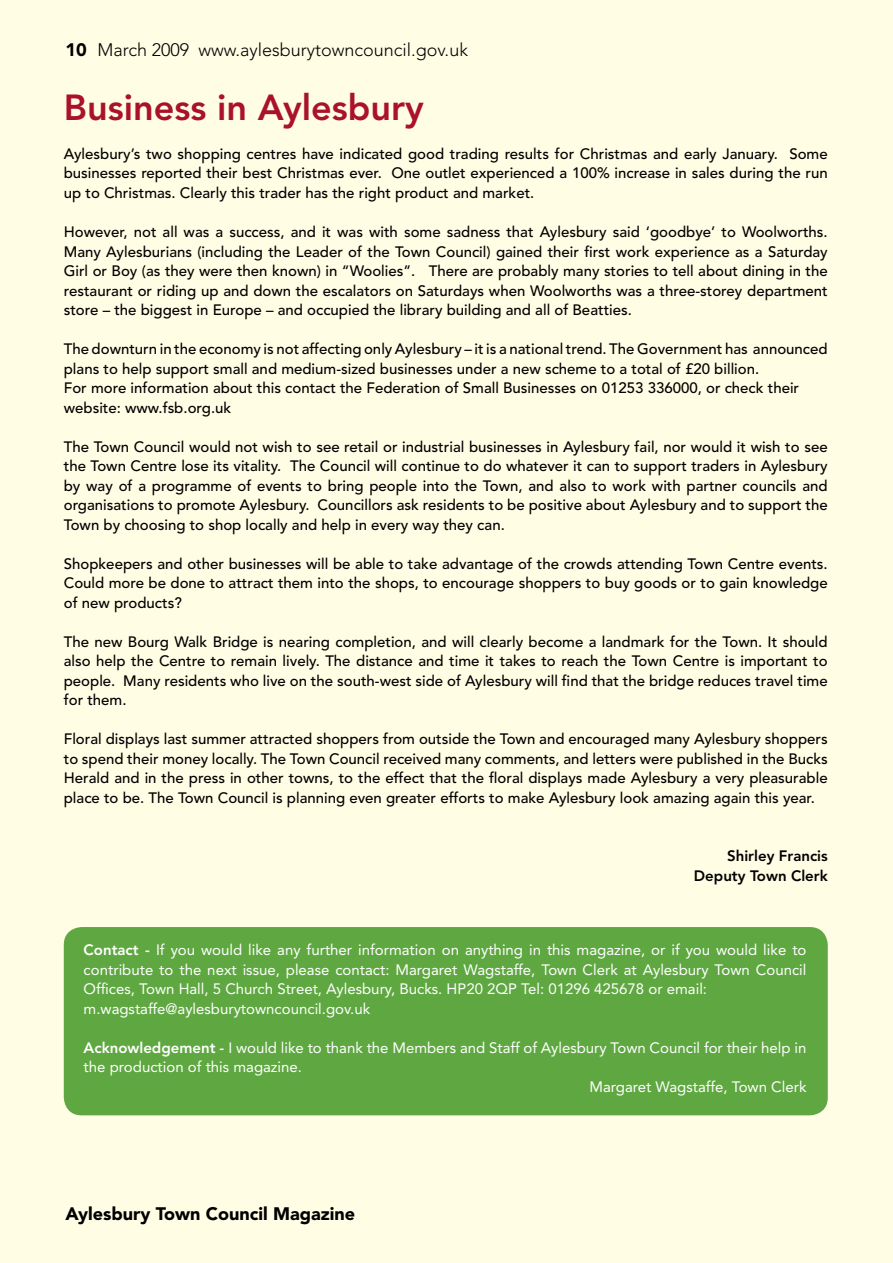
<style>
.page{position:relative;width:893px;height:1263px;background:#fffde4}
.page>*{position:absolute;margin:0;border:0;box-sizing:border-box;transform-origin:0 0}
.t1{font:800 36px "Avenir";color:#a9122a}
.t2{font:300 18px "Avenir";color:#000}
.t3{font:900 18px "Avenir";color:#000}
.t4{font:500 15px/19.5px "Avenir";color:#000;text-align:justify}
.t5{font:15px/19.5px "Avenir";color:#fff;text-align:justify}
.t6{font:800 15px "Avenir";color:#000}
.s1{font-weight:900}
.s2{font-weight:800}
</style>
<div class="page">
<div style="left:64px;top:927px;width:764px;height:188px;background:#5fa841"></div>
<p class="t2" style="left:65px;top:39px;width:404px"><span class="s1">10</span> March 2009 www.aylesburytowncouncil.gov.uk</p>
<p class="t1" style="left:64px;top:86px;width:362px">Business in Aylesbury</p>
<p class="t4" style="left:64px;top:144px;width:765px">Aylesbury’s two shopping centres have indicated good trading results for Christmas and early January. Some businesses reported their best Christmas ever. One outlet experienced a 100% increase in sales during the run up to Christmas. Clearly this trader has the right product and market.</p>
<p class="t4" style="left:64px;top:222px;width:765px">However, not all was a success, and it was with some sadness that Aylesbury said ‘goodbye’ to Woolworths.<br>Many Aylesburians (including the Leader of the Town Council) gained their first work experience as a Saturday Girl or Boy (as they were then known) in “Woolies”. There are probably many stories to tell about dining in the restaurant or riding up and down the escalators on Saturdays when Woolworths was a three-storey department store – the biggest in Europe – and occupied the library building and all of Beatties.</p>
<p class="t4" style="left:64px;top:339px;width:765px">The downturn in the economy is not affecting only Aylesbury – it is a national trend. The Government has announced plans to help support small and medium-sized businesses under a new scheme to a total of £20 billion.</p>
<p class="t4" style="left:64px;top:378px;width:737px">For more information about this contact the Federation of Small Businesses on 01253 336000, or check their</p>
<p class="t4" style="left:64px;top:398px;width:169px">website: www.fsb.org.uk</p>
<p class="t4" style="left:64px;top:437px;width:765px">The Town Council would not wish to see retail or industrial businesses in Aylesbury fail, nor would it wish to see the Town Centre lose its vitality. The Council will continue to do whatever it can to support traders in Aylesbury by way of a programme of events to bring people into the Town, and also to work with partner councils and organisations to promote Aylesbury. Councillors ask residents to be positive about Aylesbury and to support the Town by choosing to shop locally and help in every way they can.</p>
<p class="t4" style="left:64px;top:554px;width:765px">Shopkeepers and other businesses will be able to take advantage of the crowds attending Town Centre events.<br>Could more be done to attract them into the shops, to encourage shoppers to buy goods or to gain knowledge of new products?</p>
<p class="t4" style="left:64px;top:632px;width:765px">The new Bourg Walk Bridge is nearing completion, and will clearly become a landmark for the Town. It should also help the Centre to remain lively. The distance and time it takes to reach the Town Centre is important to people. Many residents who live on the south-west side of Aylesbury will find that the bridge reduces travel time for them.</p>
<p class="t4" style="left:64px;top:729px;width:765px">Floral displays last summer attracted shoppers from outside the Town and encouraged many Aylesbury shoppers to spend their money locally. The Town Council received many comments, and letters were published in the Bucks Herald and in the press in other towns, to the effect that the floral displays made Aylesbury a very pleasurable place to be. The Town Council is planning even greater efforts to make Aylesbury look amazing again this year.</p>
<p class="t6" style="left:727px;top:847px;width:102px">Shirley Francis</p>
<p class="t6" style="left:694px;top:866px;width:135px">Deputy Town Clerk</p>
<p class="t5" style="left:84px;top:940px;width:724px"><span class="s2">Contact -</span> If you would like any further information on anything in this magazine, or if you would like to contribute to the next issue, please contact: Margaret Wagstaffe, Town Clerk at Aylesbury Town Council Offices, Town Hall, 5 Church Street, Aylesbury, Bucks. HP20 2QP Tel: 01296 425678 or email:</p>
<p class="t5" style="left:84px;top:999px;width:288px">m.wagstaffe@aylesburytowncouncil.gov.uk</p>
<p class="t5" style="left:84px;top:1038px;width:724px"><span class="s2">Acknowledgement -</span> I would like to thank the Members and Staff of Aylesbury Town Council for their help in the production of this magazine.</p>
<p class="t5" style="left:589px;top:1077px;width:219px">Margaret Wagstaffe, Town Clerk</p>
<p class="t3" style="left:65px;top:1203px;width:291px">Aylesbury Town Council Magazine</p>
</div>
